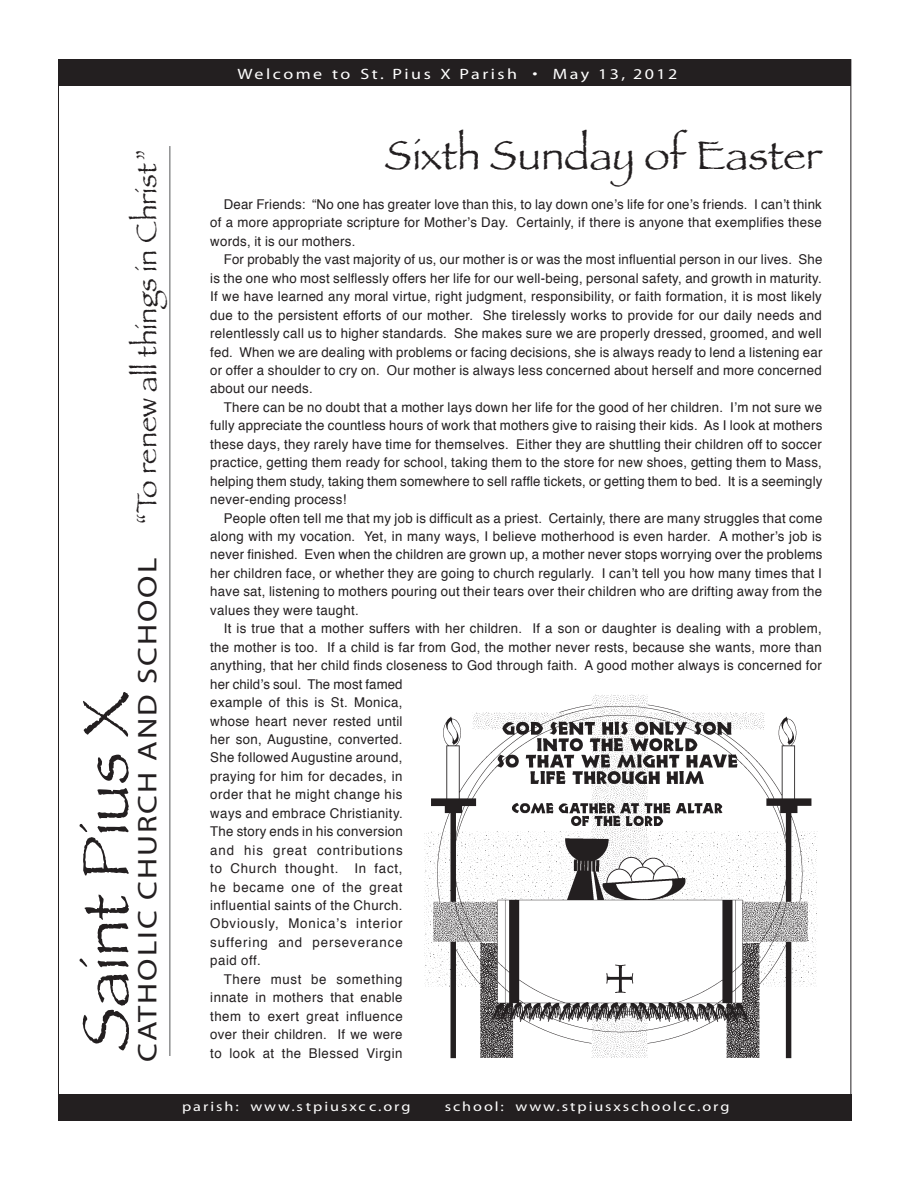
<style>
.page{position:relative;width:918px;height:1188px;background:#fff}
.page>*{position:absolute;margin:0;border:0;box-sizing:border-box;transform-origin:0 0}
.Headline{font:67.5px "Papyrus";color:#231f20}
.t1{font:42px "Papyrus";color:#231f20}
.t2{font:29.1px "Papyrus";color:#231f20}
.Headline-2{font:27px "Myriad";letter-spacing:.06em;color:#231f20;scale:1.2 1}
.Headline-3{font:15px "Myriad";letter-spacing:.14em;color:#fff;scale:1.2 1}
.Bulletin_text{font:13.5px/18.5px "Helvetica";letter-spacing:.02em;color:#231f20;text-align:justify}
.Headline-4{font:13.5px "Myriad";letter-spacing:.12em;color:#fff;scale:1.2 1}
</style>
<div class="page">
<div style="left:58px;top:1095px;width:794px;height:26px;background:#231f20"></div>
<hr style="left:170px;top:146px;width:1px;height:910px;background:#57585a">
<div style="left:58px;top:60px;width:793px;height:26px;background:#231f20"></div>
<img style="left:424px;top:694px;width:394px;height:365px">
<p class="Headline-3" style="left:237px;top:66px;width:368px">Welcome to St. Pius X Parish • May 13, 2012</p>
<p class="t2" style="left:129px;top:525px;width:378px;rotate:-90deg">“To renew all things in Christ”</p>
<p class="Headline" style="left:65px;top:1051px;width:361px;rotate:-90deg">Saint Pius X</p>
<p class="Headline-2" style="left:134px;top:1062px;width:421px;rotate:-90deg">CATHOLIC CHURCH AND SCHOOL</p>
<p class="t1" style="left:385px;top:130px;width:439px">Sixth Sunday of Easter</p>
<p class="Bulletin_text" style="left:210px;top:195px;width:613px;text-indent:14px">Dear Friends: “No one has greater love than this, to lay down one’s life for one’s friends. I can’t think of a more appropriate scripture for Mother’s Day. Certainly, if there is anyone that exemplifies these words, it is our mothers.</p>
<p class="Bulletin_text" style="left:210px;top:251px;width:614px;text-indent:14px">For probably the vast majority of us, our mother is or was the most influential person in our lives. She is the one who most selflessly offers her life for our well-being, personal safety, and growth in maturity.<br>If we have learned any moral virtue, right judgment, responsibility, or faith formation, it is most likely due to the persistent efforts of our mother. She tirelessly works to provide for our daily needs and relentlessly call us to higher standards. She makes sure we are properly dressed, groomed, and well fed. When we are dealing with problems or facing decisions, she is always ready to lend a listening ear or offer a shoulder to cry on. Our mother is always less concerned about herself and more concerned about our needs.</p>
<p class="Bulletin_text" style="left:210px;top:398px;width:614px;text-indent:14px">There can be no doubt that a mother lays down her life for the good of her children. I’m not sure we fully appreciate the countless hours of work that mothers give to raising their kids. As I look at mothers these days, they rarely have time for themselves. Either they are shuttling their children off to soccer practice, getting them ready for school, taking them to the store for new shoes, getting them to Mass, helping them study, taking them somewhere to sell raffle tickets, or getting them to bed. It is a seemingly never-ending process!</p>
<p class="Bulletin_text" style="left:210px;top:509px;width:614px;text-indent:14px">People often tell me that my job is difficult as a priest. Certainly, there are many struggles that come along with my vocation. Yet, in many ways, I believe motherhood is even harder. A mother’s job is never finished. Even when the children are grown up, a mother never stops worrying over the problems her children face, or whether they are going to church regularly. I can’t tell you how many times that I have sat, listening to mothers pouring out their tears over their children who are drifting away from the values they were taught.</p>
<p class="Bulletin_text" style="left:210px;top:620px;width:613px;text-align:left;text-indent:14px">It is true that a mother suffers with her children. If a son or daughter is dealing with a problem, the mother is too. If a child is far from God, the mother never rests, because she wants, more than anything, that her child finds closeness to God through faith. A good mother always is concerned for her child’s soul. The most famed<br>example of this is St. Monica,<br>whose heart never rested until<br>her son, Augustine, converted.<br>She followed Augustine around,<br>praying for him for decades, in<br>order that he might change his<br>ways and embrace Christianity.<br>The story ends in his conversion<br>and his great contributions<br>to Church thought. In fact,<br>he became one of the great<br>influential saints of the Church.<br>Obviously, Monica’s interior<br>suffering and perseverance<br>paid off.</p>
<p class="Bulletin_text" style="left:210px;top:970px;width:194px;text-indent:14px">There must be something innate in mothers that enable them to exert great influence over their children. If we were to look at the Blessed Virgin</p>
<p class="Headline-4" style="left:182px;top:1100px;width:192px">parish: www.stpiusxcc.org</p>
<p class="Headline-4" style="left:445px;top:1100px;width:239px">school: www.stpiusxschoolcc.org</p>
</div>
